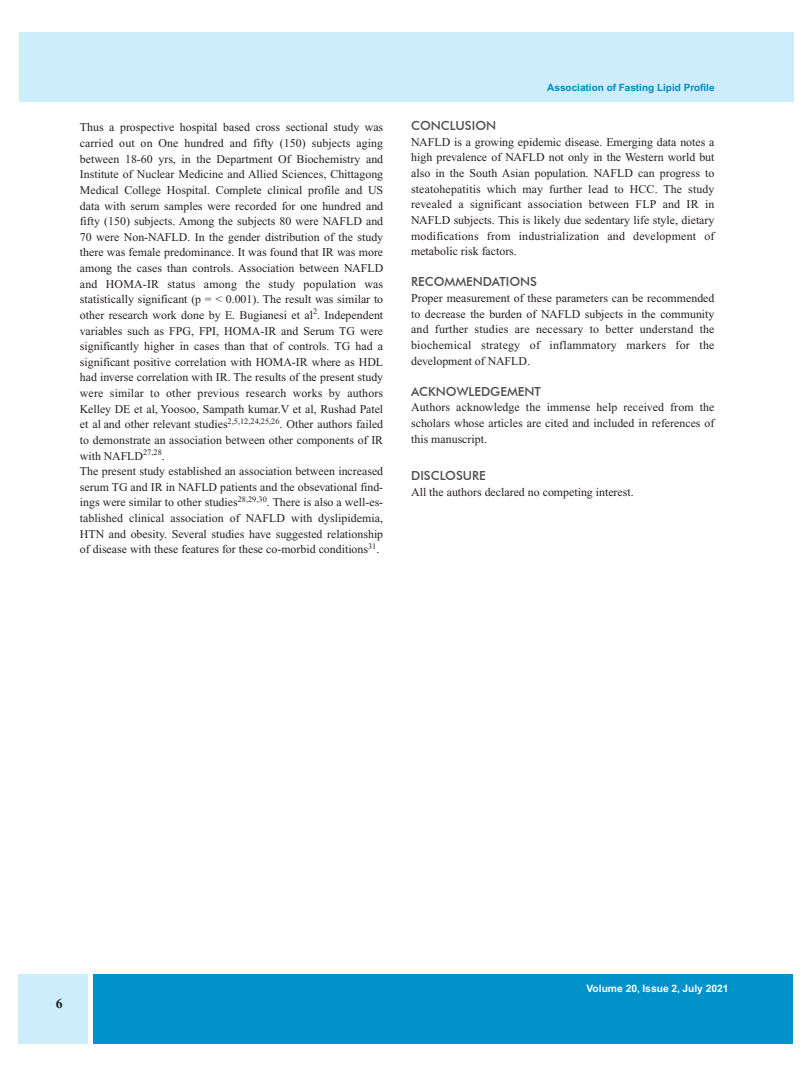
<style>
.page{position:relative;width:810px;height:1080px;background:#fff}
.page>*{position:absolute;margin:0;border:0;box-sizing:border-box;transform-origin:0 0}
.t1{font:700 13.75px "Times New Roman";color:#241f1f}
.t2{font:500 12.5px "Futura BT";color:#4f4c4d}
.t3{font:11.88px/15.6px "Times New Roman";color:#241f1f;text-align:justify}
.t4{font:700 10.25px "Helvetica";color:#fff}
.t5{font:700 10px "Helvetica";color:#008bc0}
</style>
<div class="page">
<div style="left:19px;top:32px;width:774px;height:69px;background:#cdedfc"></div>
<div style="left:93px;top:974px;width:699px;height:70px;background:#0092c9"></div>
<div style="left:18px;top:974px;width:69px;height:70px;background:#cdedfc"></div>
<p class="t5" style="left:547px;top:81px;width:169px">Association of Fasting Lipid Profile</p>
<p class="t3" style="left:80px;top:120px;width:305px;text-align:left">Thus a prospective hospital based cross sectional study was carried out on One hundred and fifty (150) subjects aging between 18-60 yrs, in the Department Of Biochemistry and Institute of Nuclear Medicine and Allied Sciences, Chittagong Medical College Hospital. Complete clinical profile and US data with serum samples were recorded for one hundred and fifty (150) subjects. Among the subjects 80 were NAFLD and 70 were Non-NAFLD. In the gender distribution of the study there was female predominance. It was found that IR was more among the cases than controls. Association between NAFLD and HOMA-IR status among the study population was statistically significant (p = &lt; 0.001). The result was similar to other research work done by E. Bugianesi et al<sup>2</sup>. Independent variables such as FPG, FPI, HOMA-IR and Serum TG were significantly higher in cases than that of controls. TG had a significant positive correlation with HOMA-IR where as HDL had inverse correlation with IR. The results of the present study were similar to other previous research works by authors Kelley DE et al, Yoosoo, Sampath kumar.V et al, Rushad Patel et al and other relevant studies<sup>2,5,12,24,25,26</sup>. Other authors failed to demonstrate an association between other components of IR with NAFLD<sup>27,28</sup>.<br>The present study established an association between increased serum TG and IR in NAFLD patients and the obsevational find&shy;ings were similar to other studies<sup>28,29,30</sup>. There is also a well-es&shy;tablished clinical association of NAFLD with dyslipidemia, HTN and obesity. Several studies have suggested relationship of disease with these features for these co-morbid conditions<sup>31</sup>.</p>
<p class="t2" style="left:411px;top:118px;width:87px">CONCLUSION</p>
<p class="t3" style="left:411px;top:134px;width:305px">NAFLD is a growing epidemic disease. Emerging data notes a high prevalence of NAFLD not only in the Western world but also in the South Asian population. NAFLD can progress to steatohepatitis which may further lead to HCC. The study revealed a significant association between FLP and IR in NAFLD subjects. This is likely due sedentary life style, dietary modifications from industrialization and development of metabolic risk factors.</p>
<p class="t2" style="left:411px;top:274px;width:127px">RECOMMENDATIONS</p>
<p class="t3" style="left:411px;top:291px;width:305px">Proper measurement of these parameters can be recommended to decrease the burden of NAFLD subjects in the community and further studies are necessary to better understand the biochemical strategy of inflammatory markers for the development of NAFLD.</p>
<p class="t2" style="left:411px;top:384px;width:131px">ACKNOWLEDGEMENT</p>
<p class="t3" style="left:411px;top:400px;width:305px">Authors acknowledge the immense help received from the scholars whose articles are cited and included in references of this manuscript.</p>
<p class="t2" style="left:411px;top:468px;width:76px">DISCLOSURE</p>
<p class="t3" style="left:411px;top:484px;width:224px">All the authors declared no competing interest.</p>
<p class="t1" style="left:56px;top:996px;width:8px">6</p>
<p class="t4" style="left:587px;top:982px;width:143px">Volume 20, Issue 2, July 2021</p>
</div>
